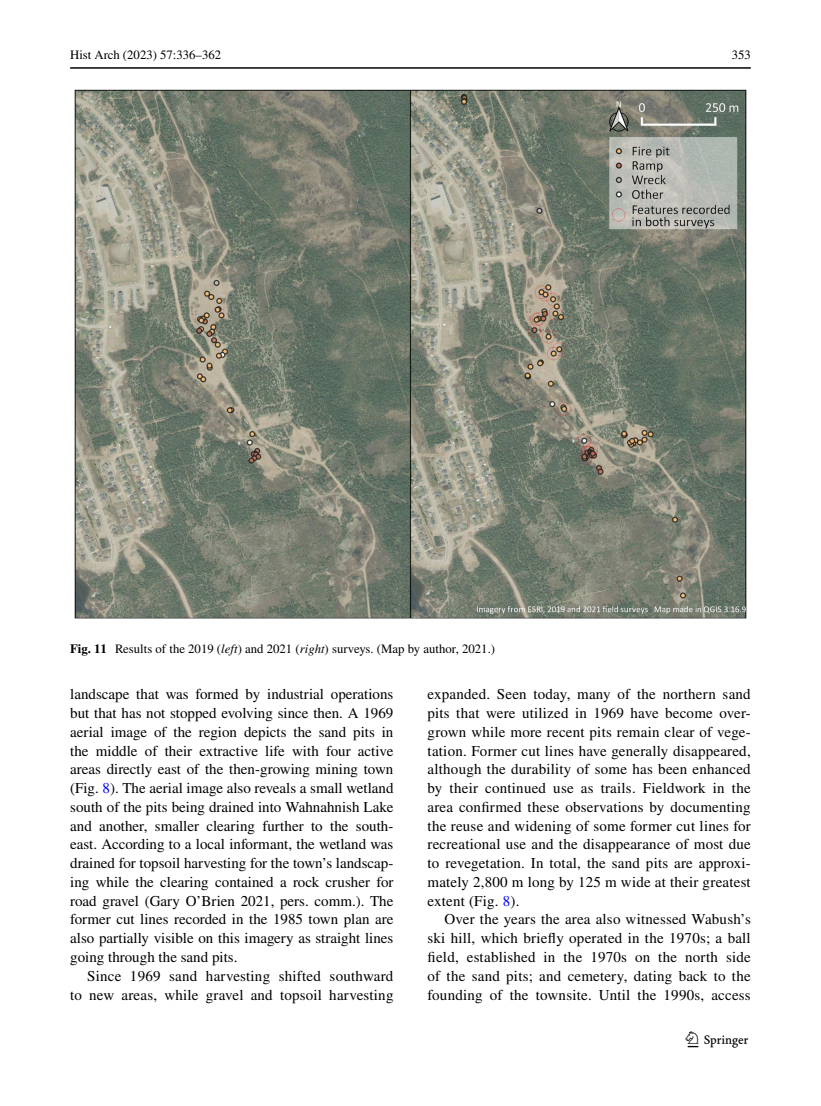
<style>
.page{position:relative;width:821px;height:1106px;background:#fff}
.page>*{position:absolute;margin:0;border:0;box-sizing:border-box;transform-origin:0 0}
.t1{font:22.5px "Springnew Regular 2";color:#000}
.t2{font:15px/18.8px "STIX";letter-spacing:.015em;color:#000;text-align:justify}
.t3{font:12.75px "STIX";color:#000}
.s1{font-weight:700}
.s2{font-style:italic}
.s3{color:#00f}
</style>
<div class="page">
<hr style="left:70px;top:67px;width:680px;height:2px;background:#000">
<img style="left:74px;top:89px;width:672px;height:529px">
<p class="t3" style="left:70px;top:46px;width:152px">Hist Arch (2023) 57:336–362</p>
<p class="t3" style="left:731px;top:46px;width:21px">353</p>
<p class="t3" style="left:70px;top:640px;width:426px"><span class="s1">Fig. 11</span> Results of the 2019 (<span class="s2">left</span>) and 2021 (<span class="s2">right</span>) surveys. (Map by author, 2021.)</p>
<p class="t2" style="left:70px;top:686px;width:325px">landscape that was formed by industrial operations but that has not stopped evolving since then. A 1969 aerial image of the region depicts the sand pits in the middle of their extractive life with four active areas directly east of the then-growing mining town (Fig. <span class="s3">8</span>). The aerial image also reveals a small wetland south of the pits being drained into Wahnahnish Lake and another, smaller clearing further to the south&shy;east. According to a local informant, the wetland was drained for topsoil harvesting for the town’s landscap&shy;ing while the clearing contained a rock crusher for road gravel (Gary O’Brien 2021, pers. comm.). The former cut lines recorded in the 1985 town plan are also partially visible on this imagery as straight lines going through the sand pits.</p>
<p class="t2" style="left:70px;top:967px;width:325px;text-align:right">Since 1969 sand harvesting shifted southward<br>to new areas, while gravel and topsoil harvesting</p>
<p class="t2" style="left:427px;top:686px;width:325px">expanded. Seen today, many of the northern sand pits that were utilized in 1969 have become over&shy;grown while more recent pits remain clear of vege&shy;tation. Former cut lines have generally disappeared, although the durability of some has been enhanced by their continued use as trails. Fieldwork in the area confirmed these observations by documenting the reuse and widening of some former cut lines for recreational use and the disappearance of most due to revegetation. In total, the sand pits are approxi&shy;mately 2,800 m long by 125 m wide at their greatest extent (Fig. <span class="s3">8</span>).</p>
<p class="t2" style="left:427px;top:911px;width:325px;text-indent:17px">Over the years the area also witnessed Wabush’s ski hill, which briefly operated in the 1970s; a ball field, established in the 1970s on the north side of the sand pits; and cemetery, dating back to the founding of the townsite. Until the 1990s, access</p>
<h1 class="t1" style="left:687px;top:1031px;width:62px">1 3</h1>
</div>
